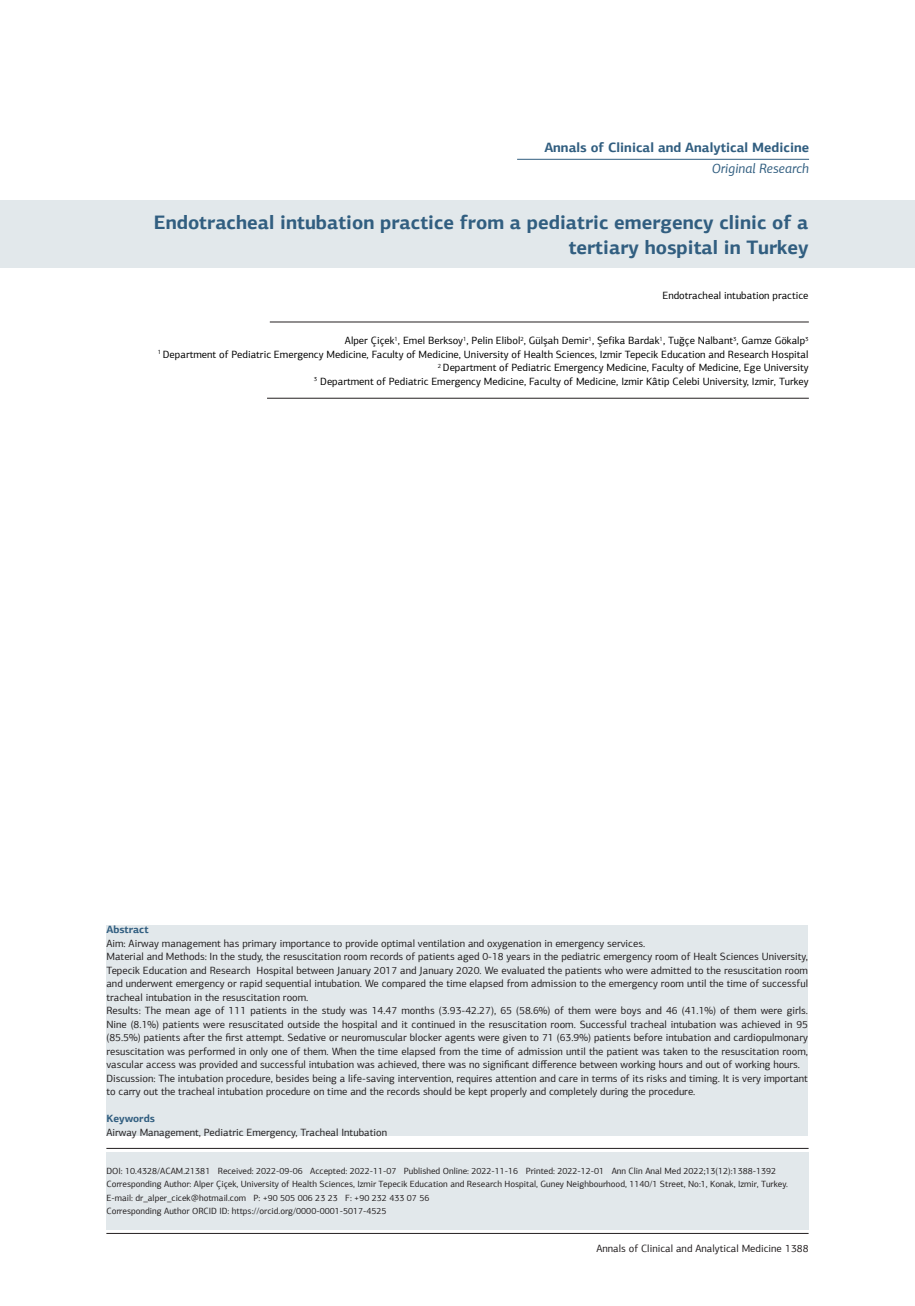
<style>
.page{position:relative;width:915px;height:1306px;background:#fff}
.page>*{position:absolute;margin:0;border:0;box-sizing:border-box;transform-origin:0 0}
.t1{font:700 19.5px/25.5px "PF Agora Sans Pro";color:#315e80;text-align:right}
.t2{font:700 13.5px "PF Agora Sans Pro";color:#315e80}
.t3{font:italic 13.5px "PF Agora Sans Pro";color:#315e80}
.t4{font:10.5px/13.5px "PF Agora Sans Pro";color:#231f20;text-align:justify}
.t5{font:10.5px "PF Agora Sans Pro";color:#000}
.t6{font:700 10.5px "PF Agora Sans Pro";color:#315e80}
.t7{font:9px "PF Agora Sans Pro";color:#231f20}
</style>
<div class="page">
<hr style="left:106px;top:1233px;width:702px;height:1px;background:#231f20">
<div style="left:0;top:200px;width:914px;height:68px;background:#e2e8eb"></div>
<hr style="left:106px;top:1148px;width:702px;height:1px;background:#231f20">
<hr style="left:270px;top:322px;width:538px;height:1px;background:#231f20">
<hr style="left:267px;top:398px;width:541px;height:1px;background:#231f20">
<hr style="left:517px;top:159px;width:291px;height:1px;background:#315e80">
<div style="left:106px;top:1151px;width:702px;height:78px;background:#e2e8eb"></div>
<div style="left:106px;top:925px;width:701px;height:210px;background:#e2e8eb"></div>
<p class="t2" style="left:544px;top:139px;width:266px">Annals of Clinical and Analytical Medicine</p>
<p class="t3" style="left:711px;top:160px;width:99px">Original Research</p>
<p class="t1" style="left:154px;top:209px;width:656px">Endotracheal intubation practice from a pediatric emergency clinic of a tertiary hospital in Turkey</p>
<p class="t5" style="left:662px;top:289px;width:147px">Endotracheal intubation practice</p>
<p class="t5" style="left:345px;top:334px;width:465px">Alper Çiçek<sup>1</sup>, Emel Berksoy<sup>1</sup>, Pelin Elibol<sup>2</sup>, Gülşah Demir<sup>1</sup>, Şefika Bardak<sup>1</sup>, Tuğçe Nalbant<sup>3</sup>, Gamze Gökalp<sup>3</sup></p>
<p class="t5" style="left:158px;top:348px;width:652px"><sup>1</sup> Department of Pediatric Emergency Medicine, Faculty of Medicine, University of Health Sciences, Izmir Tepecik Education and Research Hospital</p>
<p class="t5" style="left:437px;top:361px;width:372px"><sup>2</sup> Department of Pediatric Emergency Medicine, Faculty of Medicine, Ege University</p>
<p class="t5" style="left:314px;top:375px;width:496px"><sup>3</sup> Department of Pediatric Emergency Medicine, Faculty of Medicine, Izmir Kâtip Celebi University, Izmir, Turkey</p>
<p class="t6" style="left:106px;top:923px;width:44px">Abstract</p>
<p class="t4" style="left:106px;top:936px;width:540px">Aim: Airway management has primary importance to provide optimal ventilation and oxygenation in emergency services.</p>
<p class="t4" style="left:106px;top:949px;width:703px">Material and Methods: In the study, the resuscitation room records of patients aged 0-18 years in the pediatric emergency room of Healt Sciences University, Tepecik Education and Research Hospital between January 2017 and January 2020. We evaluated the patients who were admitted to the resuscitation room and underwent emergency or rapid sequential intubation. We compared the time elapsed from admission to the emergency room until the time of successful tracheal intubation in the resuscitation room.</p>
<p class="t4" style="left:106px;top:1003px;width:703px">Results: The mean age of 111 patients in the study was 14.47 months (3.93-42.27), 65 (58.6%) of them were boys and 46 (41.1%) of them were girls.<br>Nine (8.1%) patients were resuscitated outside the hospital and it continued in the resuscitation room. Successful tracheal intubation was achieved in 95 (85.5%) patients after the first attempt. Sedative or neuromuscular blocker agents were given to 71 (63.9%) patients before intubation and cardiopulmonary resuscitation was performed in only one of them. When the time elapsed from the time of admission until the patient was taken to the resuscitation room, vascular access was provided and successful intubation was achieved, there was no significant difference between working hours and out of working hours.</p>
<p class="t4" style="left:106px;top:1071px;width:703px">Discussion: The intubation procedure, besides being a life-saving intervention, requires attention and care in terms of its risks and timing. It is very important to carry out the tracheal intubation procedure on time and the records should be kept properly and completely during the procedure.</p>
<p class="t6" style="left:106px;top:1112px;width:50px">Keywords</p>
<p class="t4" style="left:106px;top:1125px;width:282px">Airway Management, Pediatric Emergency, Tracheal Intubation</p>
<p class="t7" style="left:106px;top:1165px;width:671px">DOI: 10.4328/ACAM.21381 Received: 2022-09-06 Accepted: 2022-11-07 Published Online: 2022-11-16 Printed: 2022-12-01 Ann Clin Anal Med 2022;13(12):1388-1392</p>
<p class="t7" style="left:106px;top:1178px;width:682px">Corresponding Author: Alper Çiçek, University of Health Sciences, Izmir Tepecik Education and Research Hospital, Guney Neighbourhood, 1140/1 Street, No:1, Konak, Izmir, Turkey.</p>
<p class="t7" style="left:106px;top:1192px;width:324px">E-mail: dr_alper_cicek@hotmail.com P: +90 505 006 23 23 F: +90 232 433 07 56</p>
<p class="t7" style="left:106px;top:1205px;width:281px">Corresponding Author ORCID ID: https://orcid.org/0000-0001-5017-4525</p>
<p class="t4" style="left:596px;top:1241px;width:213px">Annals of Clinical and Analytical Medicine 1388</p>
</div>
